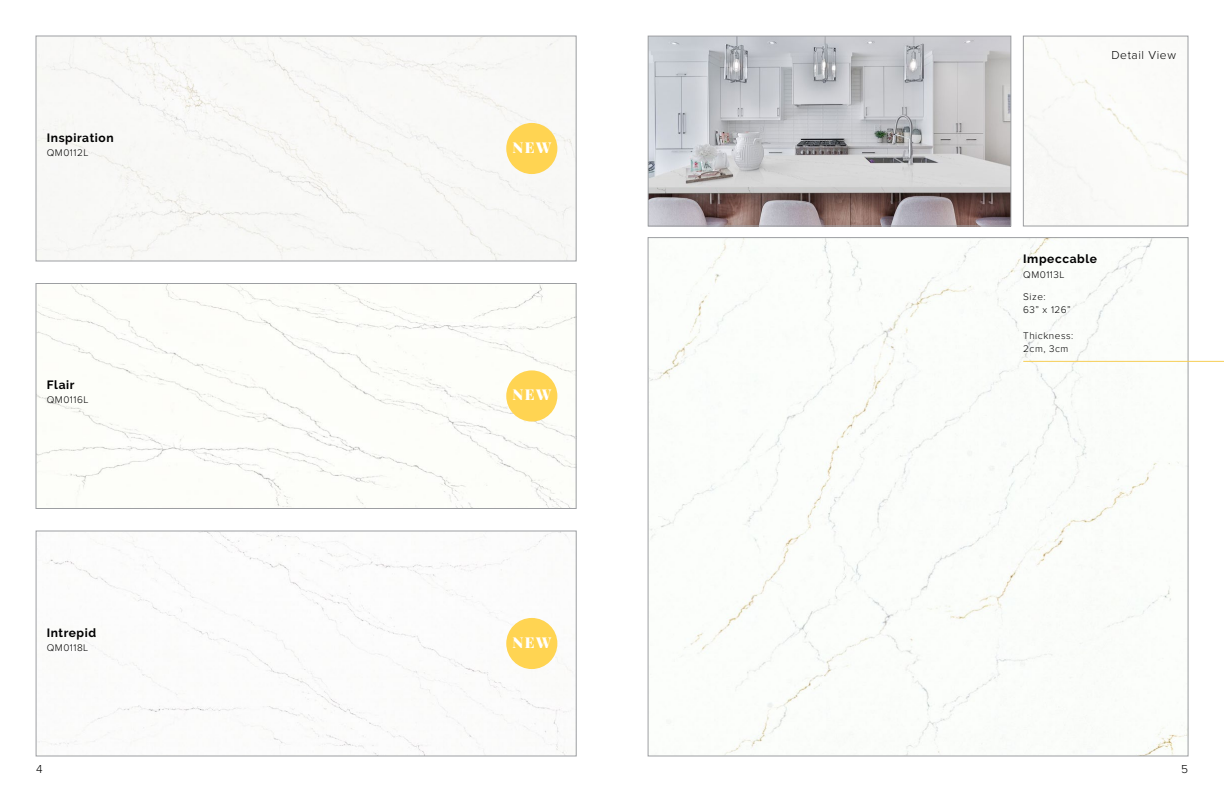
<style>
.page{position:relative;width:1224px;height:792px;background:#fff}
.page>*{position:absolute;margin:0;border:0;box-sizing:border-box;transform-origin:0 0}
.t1{font:900 15px "Playfair Display";letter-spacing:.095em;color:#fff}
.t2{font:700 12px "Raleway";letter-spacing:.05em;color:#000}
.t3{font:300 12px "Proxima Nova";letter-spacing:.05em;color:#000}
.t4{font:300 10px/13px "Proxima Nova";letter-spacing:.05em;color:#000}
</style>
<div class="page">
<div style="left:38px;top:38px;width:536px;height:221px;background:#f8f8f6"></div>
<div style="left:36px;top:36px;width:540px;height:225px;border:1px solid #9d9fa2"></div>
<img style="left:38px;top:285px;width:536px;height:222px">
<div style="left:36px;top:283px;width:540px;height:226px;border:1px solid #9d9fa2"></div>
<img style="left:38px;top:533px;width:534px;height:221px">
<div style="left:36px;top:531px;width:540px;height:225px;border:1px solid #9d9fa2"></div>
<img style="left:650px;top:240px;width:536px;height:514px">
<img style="left:650px;top:38px;width:359px;height:186px">
<div style="left:648px;top:36px;width:363px;height:190px;border:1px solid #9d9fa2"></div>
<hr style="left:1023px;top:361px;width:201px;height:1px;background:#f6ce55">
<img style="left:1025px;top:38px;width:161px;height:186px">
<div style="left:1023px;top:36px;width:165px;height:190px;border:1px solid #9d9fa2"></div>
<div style="left:506px;top:123px;width:51px;height:51px;background:#ffd452;border-radius:50%"></div>
<div style="left:506px;top:370px;width:51px;height:52px;background:#ffd452;border-radius:50%"></div>
<div style="left:506px;top:618px;width:51px;height:51px;background:#ffd452;border-radius:50%"></div>
<p class="t2" style="left:47px;top:131px;width:68px">Inspiration</p>
<p class="t4" style="left:47px;top:145px;width:43px">QM0112L</p>
<p class="t2" style="left:47px;top:378px;width:29px">Flair</p>
<p class="t4" style="left:47px;top:393px;width:43px">QM0116L</p>
<p class="t2" style="left:47px;top:626px;width:51px">Intrepid</p>
<p class="t4" style="left:47px;top:640px;width:43px">QM0118L</p>
<h1 class="t1" style="left:512px;top:135px;width:40px">NEW</h1>
<h1 class="t1" style="left:512px;top:383px;width:40px">NEW</h1>
<h1 class="t1" style="left:512px;top:630px;width:40px">NEW</h1>
<p class="t3" style="left:1111px;top:46px;width:66px">Detail View</p>
<p class="t2" style="left:1023px;top:252px;width:75px">Impeccable</p>
<p class="t4" style="left:1023px;top:268px;width:43px">QM0113L</p>
<p class="t4" style="left:1023px;top:290px;width:49px">Size:<br>63” x 126”</p>
<p class="t4" style="left:1023px;top:329px;width:52px">Thickness:<br>2cm, 3cm</p>
<p class="t3" style="left:36px;top:761px;width:8px">4</p>
<p class="t3" style="left:1181px;top:761px;width:8px">5</p>
</div>
